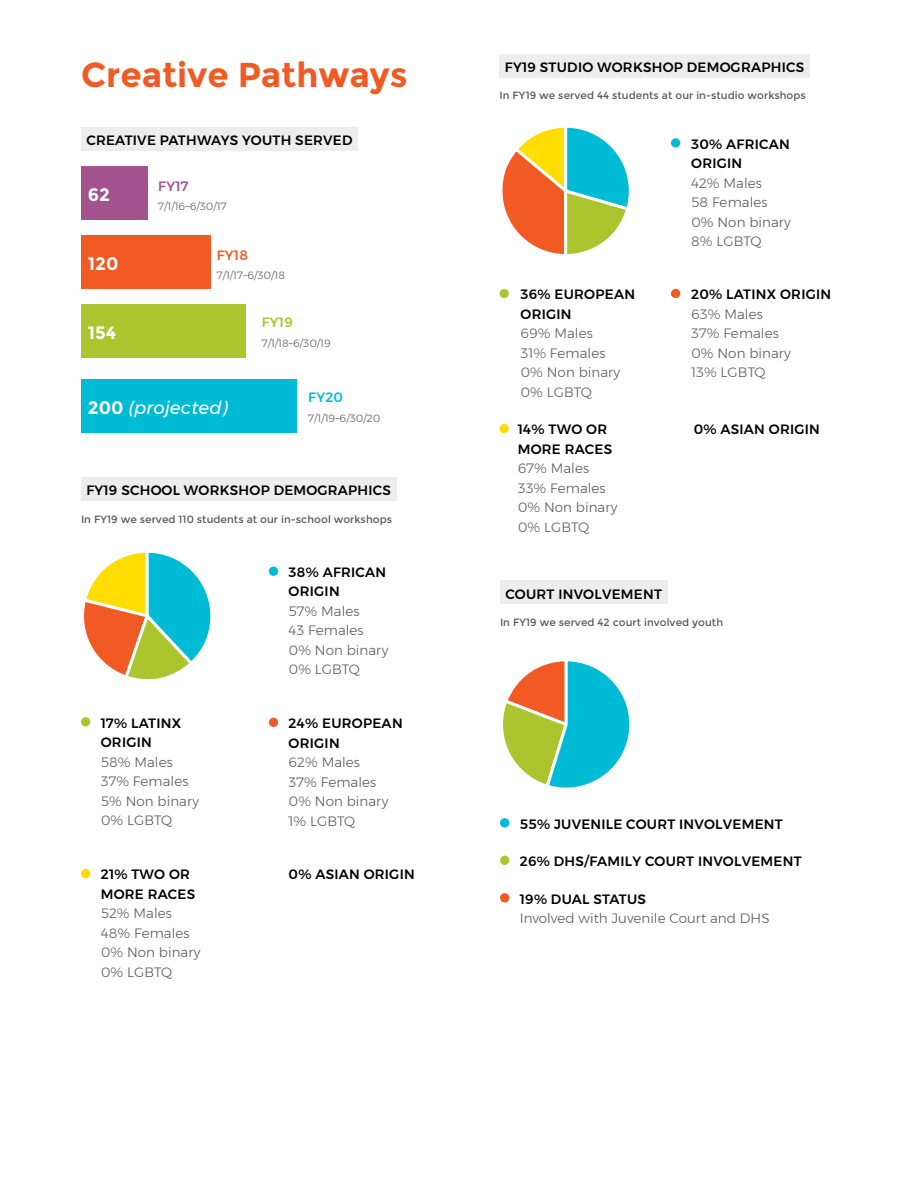
<style>
.page{position:relative;width:918px;height:1188px;background:#fff}
.page>*{position:absolute;margin:0;border:0;box-sizing:border-box;transform-origin:0 0}
.t1{font:700 34.5px "Montserrat";color:#f15a22}
.t2{font:italic 18px "Montserrat";letter-spacing:.005em;color:#fff}
.t3{font:700 18px "Montserrat";letter-spacing:.005em;color:#fff}
.t4{font:500 13.5px/19.5px "Montserrat";letter-spacing:.02em;color:#000}
.t5{font:300 13.5px/19.5px "Montserrat";letter-spacing:.005em;color:#58595b}
.t6{font:500 13.5px "Montserrat";color:#a3548f}
.t7{font:500 13.5px "Montserrat";color:#f15a22}
.t8{font:500 13.5px "Montserrat";color:#acc52e}
.t9{font:500 13.5px "Montserrat";color:#00bbd6}
.t10{font:10.5px "Montserrat";letter-spacing:.005em;color:#58595b}
.t11{font:300 10.5px "Montserrat";letter-spacing:.005em;color:#58595b}
.s1{font-weight:700;font-style:normal}
</style>
<div class="page">
<div style="left:81px;top:166px;width:67px;height:54px;background:#a3548f"></div>
<div style="left:81px;top:235px;width:130px;height:54px;background:#f15a22"></div>
<div style="left:81px;top:304px;width:164px;height:54px;background:#acc52e"></div>
<div style="left:81px;top:127px;width:277px;height:24px;background:#ededee"></div>
<div style="left:81px;top:379px;width:216px;height:54px;background:#00bbd6"></div>
<div style="left:500px;top:54px;width:310px;height:24px;background:#ededee"></div>
<div style="left:671px;top:138px;width:9px;height:10px;background:#00bbd6;border-radius:50%"></div>
<div style="left:500px;top:424px;width:9px;height:9px;background:#fd0;border-radius:50%"></div>
<div style="left:671px;top:289px;width:9px;height:9px;background:#f15a22;border-radius:50%"></div>
<div style="left:500px;top:289px;width:9px;height:9px;background:#acc52e;border-radius:50%"></div>
<svg style="left:502px;top:127px;width:127px;height:127px"></svg>
<svg style="left:84px;top:552px;width:127px;height:128px"></svg>
<div style="left:269px;top:567px;width:9px;height:9px;background:#00bbd6;border-radius:50%"></div>
<div style="left:81px;top:869px;width:9px;height:9px;background:#fd0;border-radius:50%"></div>
<div style="left:269px;top:718px;width:9px;height:9px;background:#f15a22;border-radius:50%"></div>
<div style="left:81px;top:717px;width:9px;height:9px;background:#acc52e;border-radius:50%"></div>
<div style="left:81px;top:477px;width:315px;height:24px;background:#ededee"></div>
<div style="left:500px;top:818px;width:9px;height:9px;background:#00bbd6;border-radius:50%"></div>
<div style="left:500px;top:893px;width:9px;height:9px;background:#f15a22;border-radius:50%"></div>
<div style="left:500px;top:856px;width:9px;height:9px;background:#acc52e;border-radius:50%"></div>
<div style="left:500px;top:580px;width:167px;height:24px;background:#ededee"></div>
<svg style="left:503px;top:661px;width:127px;height:127px"></svg>
<h1 class="t1" style="left:81px;top:55px;width:328px">Creative Pathways</h1>
<p class="t4" style="left:86px;top:131px;width:268px">CREATIVE PATHWAYS YOUTH SERVED</p>
<p class="t6" style="left:158px;top:175px;width:32px">FY17</p>
<p class="t11" style="left:158px;top:199px;width:70px">7/1/16–6/30/17</p>
<p class="t7" style="left:217px;top:244px;width:33px">FY18</p>
<p class="t11" style="left:217px;top:268px;width:70px">7/1/17–6/30/18</p>
<p class="t8" style="left:262px;top:312px;width:33px">FY19</p>
<p class="t11" style="left:262px;top:335px;width:71px">7/1/18–6/30/19</p>
<h2 class="t3" style="left:88px;top:184px;width:24px">62</h2>
<h2 class="t3" style="left:88px;top:253px;width:32px">120</h2>
<h2 class="t3" style="left:88px;top:322px;width:30px">154</h2>
<h2 class="t2" style="left:88px;top:394px;width:142px"><span class="s1">200</span> (projected)</h2>
<p class="t9" style="left:308px;top:387px;width:36px">FY20</p>
<p class="t11" style="left:308px;top:410px;width:74px">7/1/19–6/30/20</p>
<p class="t4" style="left:86px;top:481px;width:306px">FY19 SCHOOL WORKSHOP DEMOGRAPHICS</p>
<p class="t10" style="left:81px;top:513px;width:313px">In FY19 we served 110 students at our in-school workshops</p>
<p class="t4" style="left:101px;top:713px;width:82px">17% LATINX<br>ORIGIN</p>
<p class="t5" style="left:101px;top:752px;width:100px">58% Males<br>37% Females<br>5% Non binary<br>0% LGBTQ</p>
<p class="t4" style="left:101px;top:865px;width:96px">21% TWO OR<br>MORE RACES</p>
<p class="t5" style="left:101px;top:904px;width:101px">52% Males<br>48% Females<br>0% Non binary<br>0% LGBTQ</p>
<p class="t4" style="left:289px;top:562px;width:99px">38% AFRICAN<br>ORIGIN</p>
<p class="t5" style="left:289px;top:601px;width:101px">57% Males<br>43 Females<br>0% Non binary<br>0% LGBTQ</p>
<p class="t4" style="left:289px;top:713px;width:116px">24% EUROPEAN<br>ORIGIN</p>
<p class="t5" style="left:289px;top:752px;width:101px">62% Males<br>37% Females<br>0% Non binary<br>1% LGBTQ</p>
<p class="t4" style="left:289px;top:865px;width:128px">0% ASIAN ORIGIN</p>
<p class="t4" style="left:505px;top:58px;width:301px">FY19 STUDIO WORKSHOP DEMOGRAPHICS</p>
<p class="t10" style="left:500px;top:89px;width:308px">In FY19 we served 44 students at our in-studio workshops</p>
<p class="t4" style="left:520px;top:285px;width:116px">36% EUROPEAN<br>ORIGIN</p>
<p class="t5" style="left:520px;top:324px;width:101px">69% Males<br>31% Females<br>0% Non binary<br>0% LGBTQ</p>
<p class="t4" style="left:518px;top:420px;width:96px">14% TWO OR<br>MORE RACES</p>
<p class="t5" style="left:518px;top:459px;width:101px">67% Males<br>33% Females<br>0% Non binary<br>0% LGBTQ</p>
<p class="t4" style="left:691px;top:134px;width:100px">30% AFRICAN<br>ORIGIN</p>
<p class="t5" style="left:691px;top:173px;width:101px">42% Males<br>58 Females<br>0% Non binary<br>8% LGBTQ</p>
<p class="t4" style="left:691px;top:285px;width:141px">20% LATINX ORIGIN</p>
<p class="t5" style="left:691px;top:304px;width:101px">63% Males<br>37% Females<br>0% Non binary<br>13% LGBTQ</p>
<p class="t4" style="left:694px;top:420px;width:128px">0% ASIAN ORIGIN</p>
<p class="t4" style="left:505px;top:584px;width:158px">COURT INVOLVEMENT</p>
<p class="t10" style="left:500px;top:616px;width:225px">In FY19 we served 42 court involved youth</p>
<p class="t4" style="left:520px;top:814px;width:265px">55% JUVENILE COURT INVOLVEMENT</p>
<p class="t4" style="left:520px;top:851px;width:283px">26% DHS/FAMILY COURT INVOLVEMENT</p>
<p class="t4" style="left:520px;top:889px;width:128px">19% DUAL STATUS</p>
<p class="t5" style="left:520px;top:908px;width:251px">Involved with Juvenile Court and DHS</p>
</div>
